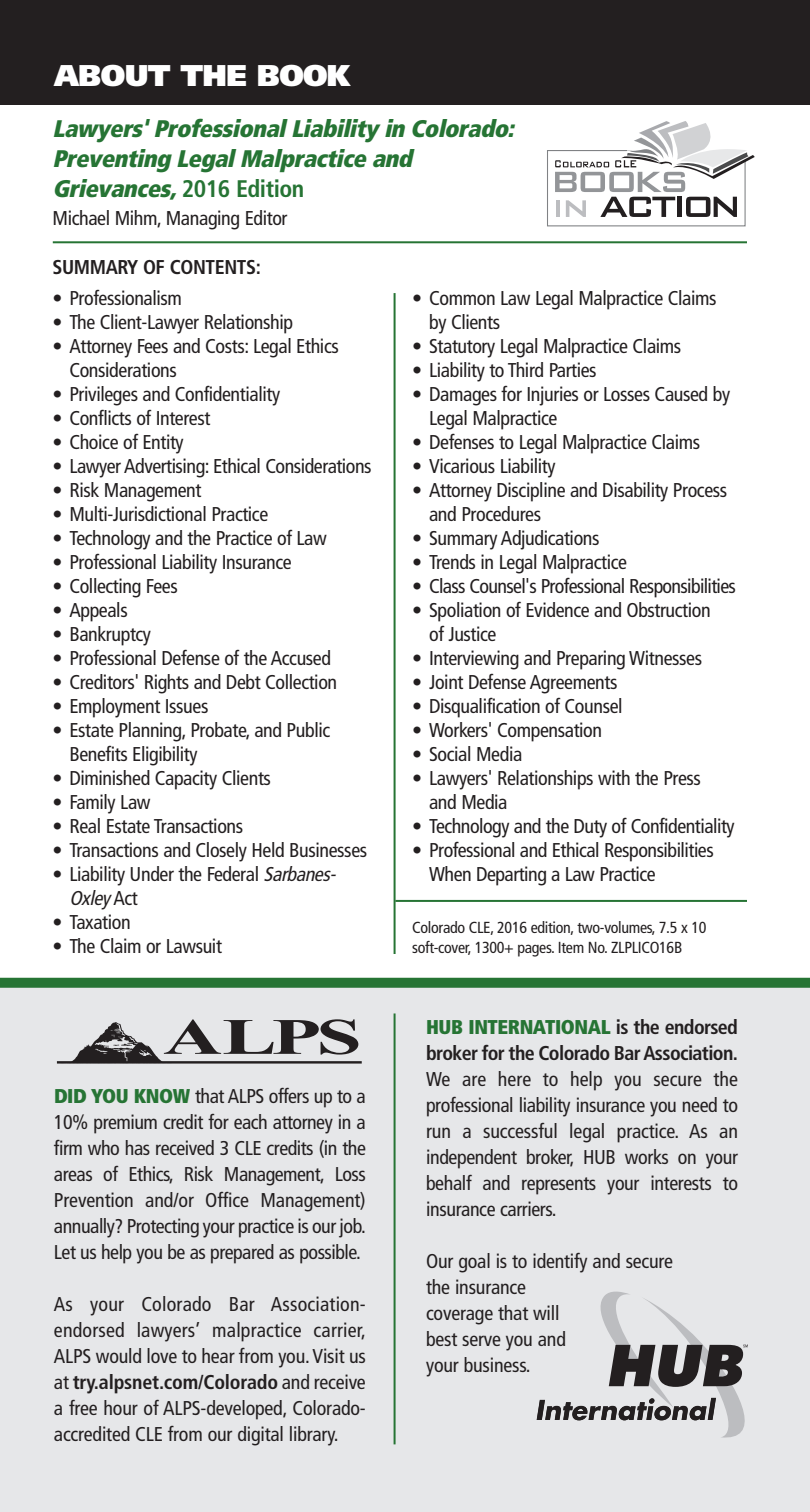
<style>
.page{position:relative;width:810px;height:1512px;background:#fff}
.page>*{position:absolute;margin:0;border:0;box-sizing:border-box;transform-origin:0 0}
.t1{font:900 30px "Frutiger LT Std";letter-spacing:-.02em;color:#fff}
.t2{font:italic 900 condensed 24px/30px "Frutiger LT Std";color:#267434}
.t3{font:condensed 20px/26px "Frutiger LT Std";letter-spacing:-.02em;color:#231f20}
.t4{font:700 condensed 20px/26px "Frutiger LT Std";letter-spacing:-.03em;color:#231f20}
.t5{font:condensed 16px/20px "Frutiger LT Std";letter-spacing:-.02em;color:#231f20}
.s1{font-weight:700;font-style:normal}
.s2{font-style:italic}
.s3{font-weight:900;color:#267434}
.s4{font-weight:700}
</style>
<div class="page">
<div style="left:0;top:981px;width:810px;height:531px;background:#e6e7e9"></div>
<div style="left:0;top:0;width:810px;height:104px;background:#231f20"></div>
<hr style="left:53px;top:241px;width:694px;height:2px;background:#267434">
<div style="left:547px;top:150px;width:199px;height:76px;border:1px solid #808285"></div>
<svg style="left:555px;top:121px;width:200px;height:96px"></svg>
<hr style="left:395px;top:900px;width:352px;height:2px;background:#267434">
<hr style="left:394px;top:293px;width:2px;height:661px;background:#267434">
<svg style="left:72px;top:1019px;width:286px;height:42px"></svg>
<hr style="left:57px;top:1061px;width:305px;height:3px;background:#231f20">
<hr style="left:394px;top:1013px;width:2px;height:431px;background:#267434">
<div style="left:0;top:978px;width:810px;height:10px;background:#267434"></div>
<svg style="left:537px;top:1292px;width:211px;height:146px"></svg>
<h1 class="t1" style="left:54px;top:63px;width:299px">ABOUT THE BOOK</h1>
<p class="t2" style="left:53px;top:116px;width:468px">Lawyers' Professional Liability in Colorado:<br>Preventing Legal Malpractice and<br>Grievances,<span class="s1">2016 Edition</span></p>
<p class="t3" style="left:53px;top:207px;width:237px">Michael Mihm, Managing Editor</p>
<p class="t4" style="left:53px;top:256px;width:210px">SUMMARY OF CONTENTS:</p>
<p class="t3" style="left:53px;top:286px;width:131px">• Professionalism</p>
<p class="t3" style="left:53px;top:310px;width:242px">• The Client-Lawyer Relationship</p>
<p class="t3" style="left:69px;top:335px;width:271px;line-height:24px;text-indent:-17px">• Attorney Fees and Costs: Legal Ethics<br>Considerations</p>
<p class="t3" style="left:53px;top:382px;width:229px">• Privileges and Confidentiality</p>
<p class="t3" style="left:53px;top:406px;width:159px">• Conflicts of Interest</p>
<p class="t3" style="left:53px;top:430px;width:133px">• Choice of Entity</p>
<p class="t3" style="left:53px;top:454px;width:321px">• Lawyer Advertising: Ethical Considerations</p>
<p class="t3" style="left:53px;top:478px;width:150px">• Risk Management</p>
<p class="t3" style="left:53px;top:502px;width:217px">• Multi-Jurisdictional Practice</p>
<p class="t3" style="left:53px;top:526px;width:276px">• Technology and the Practice of Law</p>
<p class="t3" style="left:53px;top:550px;width:241px">• Professional Liability Insurance</p>
<p class="t3" style="left:53px;top:574px;width:127px">• Collecting Fees</p>
<p class="t3" style="left:53px;top:598px;width:77px">• Appeals</p>
<p class="t3" style="left:53px;top:622px;width:100px">• Bankruptcy</p>
<p class="t3" style="left:53px;top:646px;width:280px">• Professional Defense of the Accused</p>
<p class="t3" style="left:53px;top:670px;width:286px">• Creditors' Rights and Debt Collection</p>
<p class="t3" style="left:53px;top:694px;width:157px">• Employment Issues</p>
<p class="t3" style="left:69px;top:719px;width:262px;line-height:24px;text-indent:-17px">• Estate Planning, Probate, and Public<br>Benefits Eligibility</p>
<p class="t3" style="left:53px;top:766px;width:220px">• Diminished Capacity Clients</p>
<p class="t3" style="left:53px;top:790px;width:100px">• Family Law</p>
<p class="t3" style="left:53px;top:814px;width:192px">• Real Estate Transactions</p>
<p class="t3" style="left:53px;top:838px;width:316px">• Transactions and Closely Held Businesses</p>
<p class="t3" style="left:69px;top:863px;width:272px;line-height:24px;text-indent:-17px">• Liability Under the Federal <span class="s2">Sarbanes-<br>Oxley</span> A c t</p>
<p class="t3" style="left:53px;top:910px;width:80px">• Taxation</p>
<p class="t3" style="left:53px;top:934px;width:171px">• The Claim or Lawsuit</p>
<p class="t3" style="left:54px;top:1085px;width:313px;text-align:justify"><span class="s3">DID YOU KNOW</span> that ALPS offers up to a 10% premium credit for each attorney in a firm who has received 3 CLE credits (in the areas of Ethics, Risk Management, Loss Prevention and/or Office Management) annually? Protecting your practice is our job.<br>Let us help you be as prepared as possible.</p>
<p class="t3" style="left:54px;top:1293px;width:313px;text-align:justify">As your Colorado Bar Association&shy;endorsed lawyers’ malpractice carrier, ALPS would love to hear from you.Visit us at <span class="s4">try.alpsnet.com/Colorado</span> and receive a free hour of ALPS-developed, Colorado&shy;accredited CLE from our digital library.</p>
<p class="t3" style="left:429px;top:287px;width:289px;line-height:24px;text-indent:-17px">• Common Law Legal Malpractice Claims by Clients</p>
<p class="t3" style="left:412px;top:334px;width:271px">• Statutory Legal Malpractice Claims</p>
<p class="t3" style="left:412px;top:358px;width:186px">• Liability to Third Parties</p>
<p class="t3" style="left:429px;top:383px;width:303px;line-height:24px;text-indent:-17px">• Damages for Injuries or Losses Caused by<br>Legal Malpractice</p>
<p class="t3" style="left:412px;top:430px;width:290px">• Defenses to Legal Malpractice Claims</p>
<p class="t3" style="left:412px;top:454px;width:145px">• Vicarious Liability</p>
<p class="t3" style="left:429px;top:479px;width:300px;line-height:24px;text-indent:-17px">• Attorney Discipline and Disability Process and Procedures</p>
<p class="t3" style="left:412px;top:526px;width:189px">• Summary Adjudications</p>
<p class="t3" style="left:412px;top:550px;width:216px">• Trends in Legal Malpractice</p>
<p class="t3" style="left:412px;top:574px;width:325px">• Class Counsel's Professional Responsibilities</p>
<p class="t3" style="left:429px;top:599px;width:283px;line-height:24px;text-indent:-17px">• Spoliation of Evidence and Obstruction of Justice</p>
<p class="t3" style="left:412px;top:646px;width:291px">• Interviewing and Preparing Witnesses</p>
<p class="t3" style="left:412px;top:670px;width:207px">• Joint Defense Agreements</p>
<p class="t3" style="left:412px;top:694px;width:212px">• Disqualification of Counsel</p>
<p class="t3" style="left:412px;top:718px;width:191px">• Workers' Compensation</p>
<p class="t3" style="left:412px;top:742px;width:112px">• Social Media</p>
<p class="t3" style="left:429px;top:767px;width:273px;line-height:24px;text-indent:-17px">• Lawyers' Relationships with the Press and Media</p>
<p class="t3" style="left:412px;top:814px;width:324px">• Technology and the Duty of Confidentiality</p>
<p class="t3" style="left:429px;top:839px;width:286px;line-height:24px;text-indent:-17px">• Professional and Ethical Responsibilities<br>When Departing a Law Practice</p>
<p class="t5" style="left:412px;top:918px;width:296px">Colorado CLE, 2016 edition, two-volumes, 7.5 x 10 soft-cover, 1300+ pages. Item No. ZLPLICO16B</p>
<p class="t4" style="left:426px;top:1016px;width:313px"><span class="s3">HUB INTERNATIONAL</span> is the endorsed broker for the Colorado Bar Association.</p>
<p class="t3" style="left:426px;top:1068px;width:313px;text-align:justify">We are here to help you secure the professional liability insurance you need to run a successful legal practice. As an independent broker, HUB works on your behalf and represents your interests to insurance carriers.</p>
<p class="t3" style="left:426px;top:1250px;width:249px">Our goal is to identify and secure the insurance<br>coverage that will<br>best serve you and<br>your business.</p>
</div>
